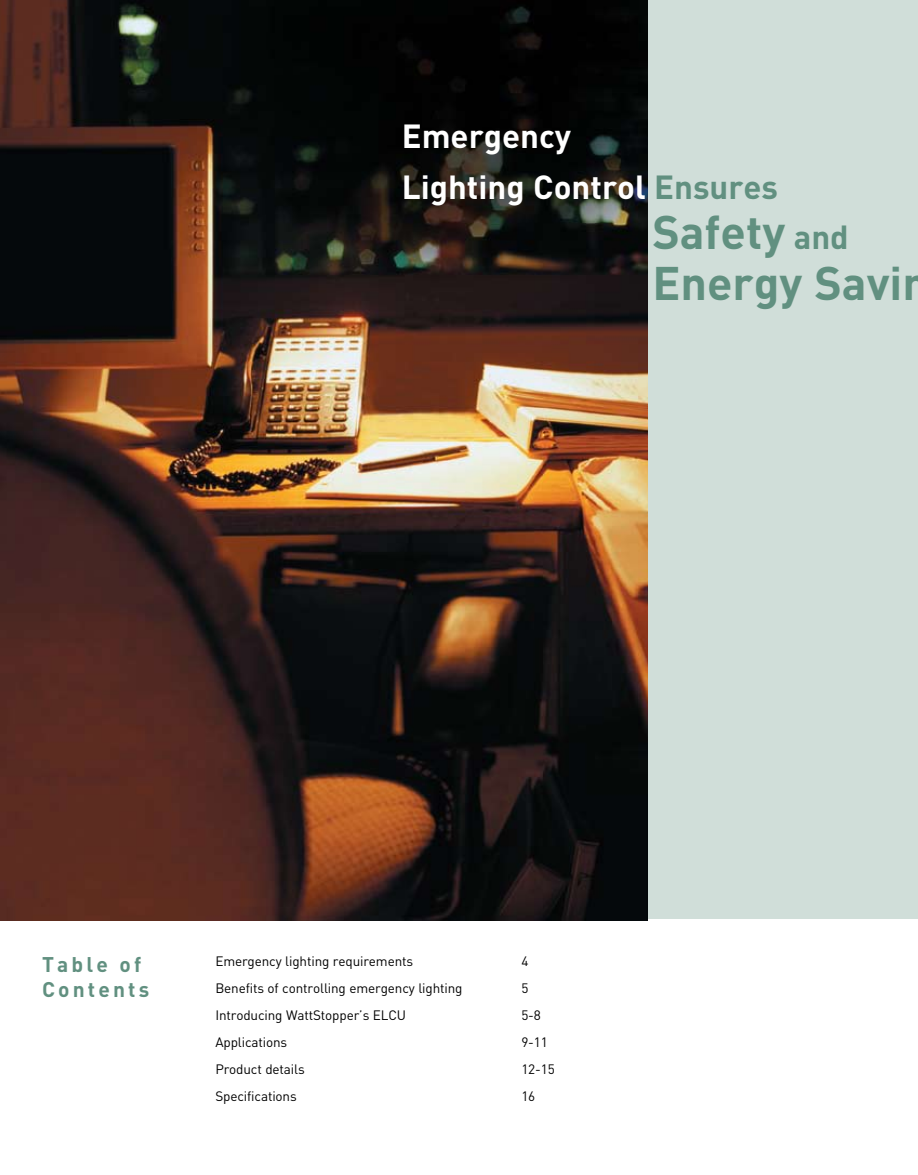
<style>
.page{position:relative;width:918px;height:1175px;background:#fff}
.page>*{position:absolute;margin:0;border:0;box-sizing:border-box;transform-origin:0 0}
.t1{font:700 46.5px/51px "DINOT";color:#619080}
.t2{font:700 33px/51px "DINOT";color:#fff}
.t3{font:700 21px/25.2px "DINOT";letter-spacing:.15em;color:#619080}
.t4{font:13.5px/27px "DINOT";letter-spacing:-.01em;color:#000}
.s1{color:#619080}
.s2{font-size:33px}
</style>
<div class="page">
<div style="left:0;top:0;width:918px;height:918px;background:#d0ded9"></div>
<img style="left:0;top:0;width:648px;height:920px">
<h2 class="t2" style="left:402px;top:109px;width:378px">Emergency<br>Lighting Control <span class="s1">Ensures</span></h2>
<h1 class="t1" style="left:652px;top:204px;width:278px">Safety <span class="s2">and<br></span>Energy Savin</h1>
<h3 class="t3" style="left:42px;top:950px;width:109px">Table of<br>Contents</h3>
<p class="t4" style="left:215px;top:947px;width:249px">Emergency lighting requirements<br>Benefits of controlling emergency lighting<br>I ntroducing WattStopper’s ELCU<br>Applications<br>Product details<br>Specifications</p>
<p class="t4" style="left:521px;top:947px;width:35px">4<br>5<br>5-8<br>9-11<br>12-15<br>16</p>
</div>
